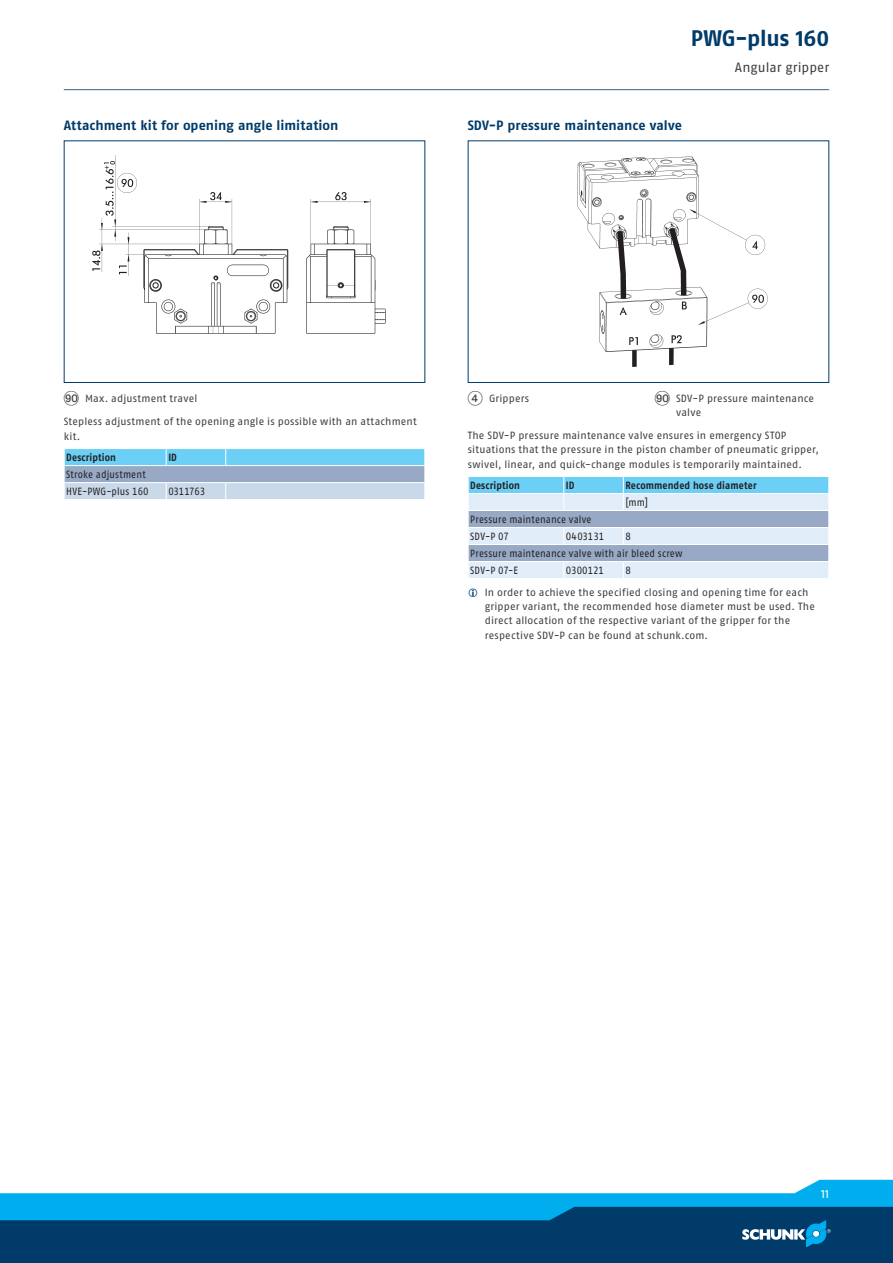
<style>
.page{position:relative;width:893px;height:1263px;background:#fff}
.page>*{position:absolute;margin:0;border:0;box-sizing:border-box;transform-origin:0 0}
.t1{font:700 22.5px "SCHUNK Fago Pro";letter-spacing:-.01em;color:#003b69}
.t2{font:700 13.5px "SCHUNK Fago Pro";letter-spacing:.005em;color:#003b69}
.t3{font:13.5px "SCHUNK Fago Pro";color:#3e3e3f}
.t4{font:12px "SCHUNK Fago Pro";color:#fff}
.t5{font:10.5px/14.2px "SCHUNK Fago Pro";letter-spacing:.015em;color:#3e3e3f}
.t6{font:10.5px/17px "SCHUNK Fago Pro";letter-spacing:.015em;color:#231f20;scale:.9 1}
.t7{font:700 10.5px "SCHUNK Fago Pro";letter-spacing:.01em;color:#231f20;scale:.9 1}
.t8{font:10.5px "SCHUNK Fago Pro";letter-spacing:-.02em;color:#231f20;scale:.9 1}
.t9{font:10.5px "SCHUNK Fago Pro";letter-spacing:-.015em;color:#231f20;scale:.9 1}
.t10{font:10.5px "SCHUNK Fago Pro";letter-spacing:-.005em;color:#231f20;scale:.9 1}
.s1{font-family:"Deco Numbers LH Circle";font-size:15px}
</style>
<div class="page">
<div style="left:0;top:1202px;width:893px;height:61px;background:#003b69"></div>
<svg style="left:0;top:1180px;width:893px;height:67px"></svg>
<hr style="left:64px;top:89px;width:765px;height:1px;background:#35628d">
<div style="left:64px;top:140px;width:361px;height:243px;border:1px solid #003b69"></div>
<img style="left:92px;top:155px;width:294px;height:179px">
<svg style="left:64px;top:449px;width:361px;height:50px"></svg>
<hr style="left:64px;top:482px;width:102px;height:1px;background:#fff">
<hr style="left:166px;top:482px;width:60px;height:1px;background:#fff">
<hr style="left:226px;top:482px;width:199px;height:1px;background:#fff">
<div style="left:468px;top:140px;width:361px;height:243px;border:1px solid #003b69"></div>
<img style="left:577px;top:156px;width:191px;height:211px">
<svg style="left:468px;top:476px;width:361px;height:102px"></svg>
<hr style="left:468px;top:561px;width:96px;height:1px;background:#fff">
<hr style="left:564px;top:561px;width:59px;height:1px;background:#fff">
<hr style="left:623px;top:561px;width:206px;height:1px;background:#fff">
<p class="t2" style="left:64px;top:117px;width:276px">Attachment kit for opening angle limitation</p>
<h1 class="t1" style="left:691px;top:24px;width:140px">PWG-plus 160</h1>
<p class="t3" style="left:735px;top:60px;width:96px">Angular gripper</p>
<p class="t2" style="left:468px;top:117px;width:216px">SDV-P pressure maintenance valve</p>
<p class="t5" style="left:64px;top:391px;width:135px"><span class="s1">IT</span> Max. adjustment travel</p>
<p class="t5" style="left:64px;top:415px;width:355px">Stepless adjustment of the opening angle is possible with an attachment kit.</p>
<p class="t7" style="left:66px;top:451px;width:57px">Description</p>
<p class="t7" style="left:168px;top:451px;width:11px">ID</p>
<p class="t6" style="left:66px;top:466px;width:93px">Stroke adjustment<br>HVE-PWG-plus 160</p>
<p class="t8" style="left:168px;top:485px;width:43px">0311763</p>
<p class="t5" style="left:468px;top:391px;width:63px"><span class="s1">4</span> Grippers</p>
<p class="t5" style="left:676px;top:391px;width:139px;text-indent:-21px"><span class="s1">IT</span> SDV-P pressure maintenance valve</p>
<p class="t5" style="left:468px;top:428px;width:353px">The SDV-P pressure maintenance valve ensures in emergency STOP situations that the pressure in the piston chamber of pneumatic gripper, swivel, linear, and quick-change modules is temporarily maintained.</p>
<p class="t7" style="left:470px;top:479px;width:57px">Description</p>
<p class="t7" style="left:566px;top:479px;width:11px">ID</p>
<p class="t7" style="left:625px;top:479px;width:147px">Recommended hose diameter</p>
<p class="t6" style="left:625px;top:494px;width:27px">[mm]</p>
<p class="t6" style="left:470px;top:511px;width:136px">Pressure maintenance valve<br>SDV-P 07</p>
<p class="t6" style="left:470px;top:528px;width:237px;text-indent:155px">8<br>Pressure maintenance valve with air bleed screw<br>SDV-P 07-E</p>
<p class="t9" style="left:566px;top:530px;width:44px">0403131</p>
<p class="t10" style="left:566px;top:564px;width:44px">0300121</p>
<p class="t6" style="left:625px;top:562px;width:8px">8</p>
<p class="t5" style="left:485px;top:585px;width:332px">In order to achieve the specified closing and opening time for each gripper variant, the recommended hose diameter must be used. The direct allocation of the respective variant of the gripper for the respective SDV-P can be found at schunk.com.</p>
<p class="t4" style="left:821px;top:1186px;width:10px">11</p>
</div>
